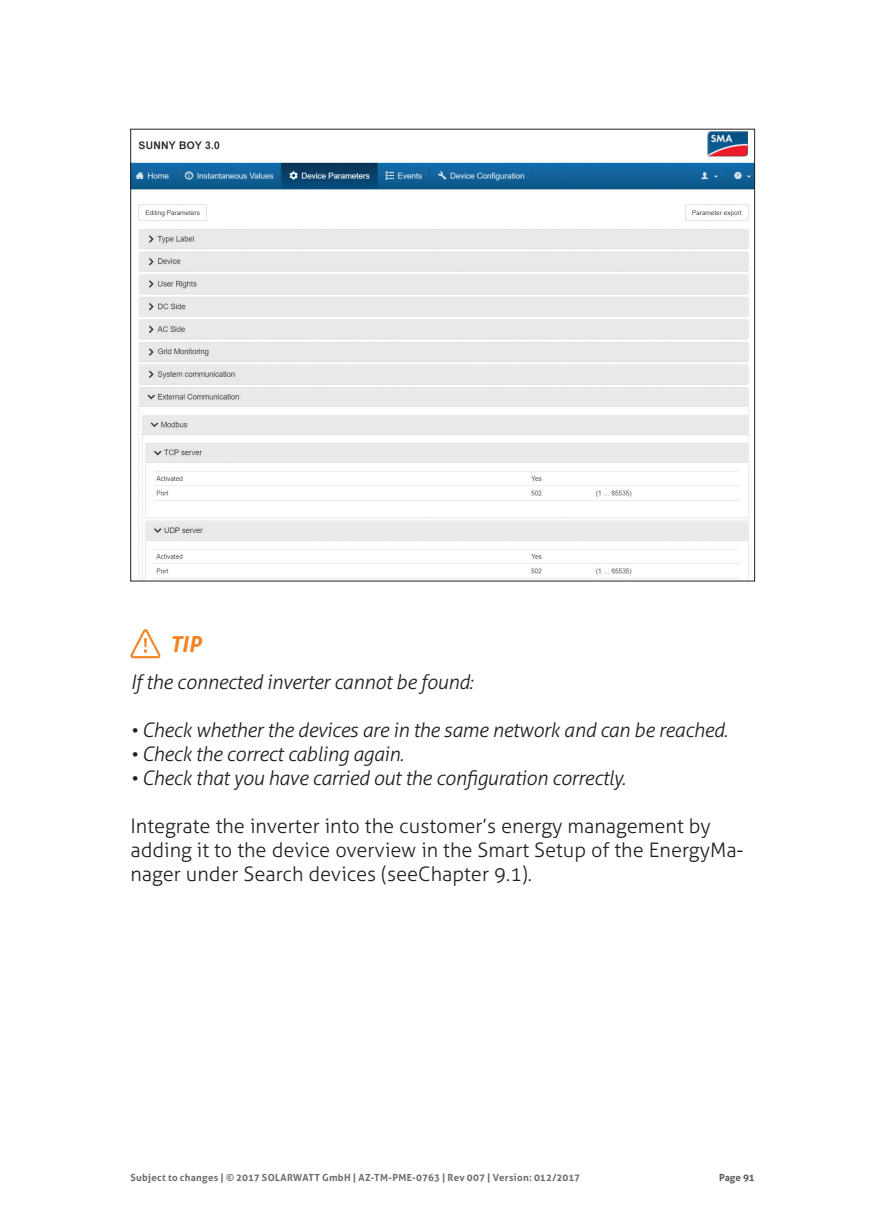
<style>
.page{position:relative;width:874px;height:1225px;background:#fff}
.page>*{position:absolute;margin:0;border:0;box-sizing:border-box;transform-origin:0 0}
.t1{font:italic 700 22px "Aller";color:#f58220}
.t2{font:italic 300 20px "Aller";letter-spacing:-.02em;color:#231f20}
.t3{font:300 20px/24px "Aller";color:#231f20}
.t4{font:700 9.8px "Aller";letter-spacing:.025em;color:#6c6d70}
.t5{font:700 9.8px "Aller";letter-spacing:-.005em;color:#57585a}
</style>
<div class="page">
<img style="left:132px;top:131px;width:620px;height:448px">
<svg style="left:130px;top:629px;width:30px;height:29px"></svg>
<p class="t1" style="left:170px;top:630px;width:33px">TIP</p>
<p class="t2" style="left:130px;top:670px;width:344px">If the connected inverter cannot be found:</p>
<p class="t2" style="left:130px;top:718px;width:598px">• Check whether the devices are in the same network and can be reached.</p>
<p class="t2" style="left:130px;top:742px;width:274px">• Check the correct cabling again.</p>
<p class="t2" style="left:130px;top:766px;width:496px">• Check that you have carried out the configuration correctly.</p>
<p class="t3" style="left:130px;top:814px;width:614px">Integrate the inverter into the customer’s energy management by adding it to the device overview in the Smart Setup of the EnergyMa&shy;nager under Search devices (seeChapter 9.1).</p>
<p class="t4" style="left:130px;top:1171px;width:451px">Subject to changes | © 2017 SOLARWATT GmbH | AZ-TM-PME-0763 | Rev 007 | Version: 012/2017</p>
<p class="t5" style="left:718px;top:1171px;width:37px">Page 91</p>
</div>
